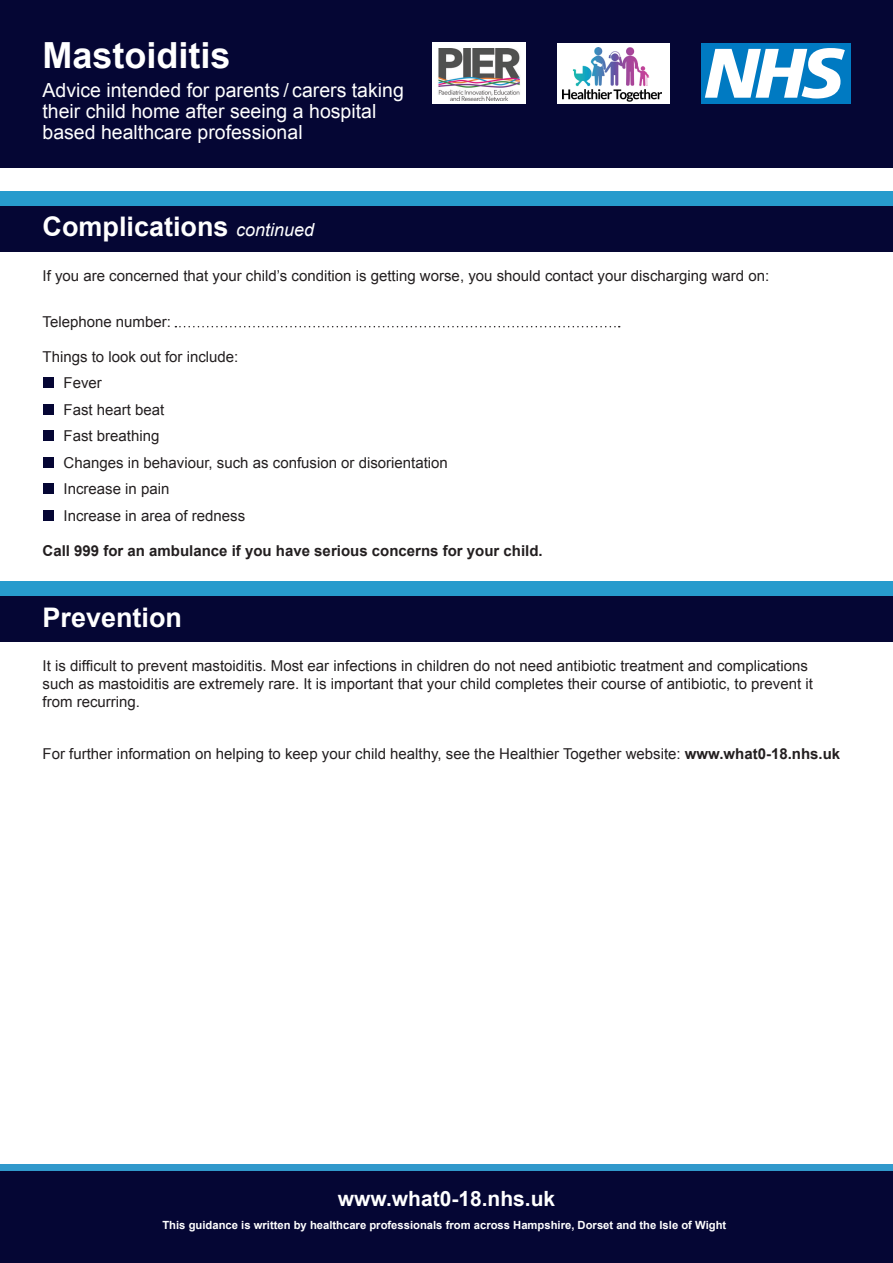
<style>
.page{position:relative;width:893px;height:1263px;background:#fff}
.page>*{position:absolute;margin:0;border:0;box-sizing:border-box;transform-origin:0 0}
.t1{font:700 36px "Arial";color:#fff}
.t2{font:700 27px "Arial";color:#fff}
.t3{font:700 21px "Arial";color:#fff}
.t4{font:19.5px/21px "Arial";color:#fff}
.t5{font:15px/18px "Arial";color:#231f20}
.t6{font:700 15px "Arial";color:#231f20}
.t7{font:700 11.25px "Arial";color:#fff}
.s1{font-weight:400;font-style:italic;font-size:18px}
.s2{font-weight:700}
</style>
<div class="page">
<div style="left:0;top:0;width:893px;height:168px;background:#050634"></div>
<div style="left:0;top:1164px;width:893px;height:55px;background:#3199cc"></div>
<div style="left:0;top:1171px;width:893px;height:92px;background:#050634"></div>
<div style="left:701px;top:43px;width:149px;height:61px;background:#007ac2"></div>
<svg style="left:705px;top:48px;width:140px;height:51px"></svg>
<div style="left:557px;top:43px;width:112px;height:61px;background:#fff"></div>
<img style="left:563px;top:48px;width:99px;height:53px">
<div style="left:0;top:581px;width:893px;height:54px;background:#279bcd"></div>
<div style="left:0;top:596px;width:893px;height:46px;background:#050634"></div>
<div style="left:432px;top:42px;width:93px;height:62px;background:#fff"></div>
<img style="left:438px;top:49px;width:82px;height:51px">
<div style="left:0;top:191px;width:893px;height:54px;background:#279bcd"></div>
<div style="left:0;top:206px;width:893px;height:46px;background:#050634"></div>
<div style="left:43px;top:377px;width:11px;height:11px;background:#050634"></div>
<div style="left:43px;top:404px;width:11px;height:11px;background:#050634"></div>
<div style="left:43px;top:430px;width:11px;height:11px;background:#050634"></div>
<div style="left:43px;top:457px;width:11px;height:11px;background:#050634"></div>
<div style="left:43px;top:483px;width:11px;height:11px;background:#050634"></div>
<div style="left:43px;top:510px;width:11px;height:11px;background:#050634"></div>
<svg style="left:175px;top:326px;width:445px;height:1px"></svg>
<p class="t1" style="left:43px;top:31px;width:190px">Mastoiditis</p>
<p class="t4" style="left:43px;top:80px;width:363px">Advice intended for parents / carers taking their child home after seeing a hospital based healthcare professional</p>
<p class="t2" style="left:43px;top:209px;width:273px">Complications <span class="s1">continued</span></p>
<p class="t5" style="left:43px;top:267px;width:728px">If you are concerned that your child’s condition is getting worse, you should contact your discharging ward on:</p>
<p class="t5" style="left:43px;top:313px;width:130px">Telephone number:</p>
<p class="t5" style="left:43px;top:348px;width:197px">Things to look out for include:</p>
<p class="t5" style="left:64px;top:374px;width:40px">Fever</p>
<p class="t5" style="left:64px;top:401px;width:102px">Fast heart beat</p>
<p class="t5" style="left:64px;top:427px;width:97px">Fast breathing</p>
<p class="t5" style="left:64px;top:454px;width:386px">Changes in behaviour, such as confusion or disorientation</p>
<p class="t5" style="left:64px;top:480px;width:107px">Increase in pain</p>
<p class="t5" style="left:64px;top:507px;width:183px">Increase in area of redness</p>
<p class="t6" style="left:43px;top:541px;width:502px">Call 999 for an ambulance if you have serious concerns for your child.</p>
<p class="t2" style="left:43px;top:599px;width:141px">Prevention</p>
<p class="t5" style="left:43px;top:657px;width:772px">It is difficult to prevent mastoiditis. Most ear infections in children do not need antibiotic treatment and complications such as mastoiditis are extremely rare. It is important that your child completes their course of antibiotic, to prevent it from recurring.</p>
<p class="t5" style="left:43px;top:745px;width:799px">For further information on helping to keep your child healthy, see the Healthier Together website: <span class="s2">www.what0-18.nhs.uk</span></p>
<p class="t3" style="left:338px;top:1184px;width:219px">www.what0-18.nhs.uk</p>
<p class="t7" style="left:162px;top:1217px;width:565px">This guidance is written by healthcare professionals from across Hampshire, Dorset and the Isle of Wight</p>
</div>
